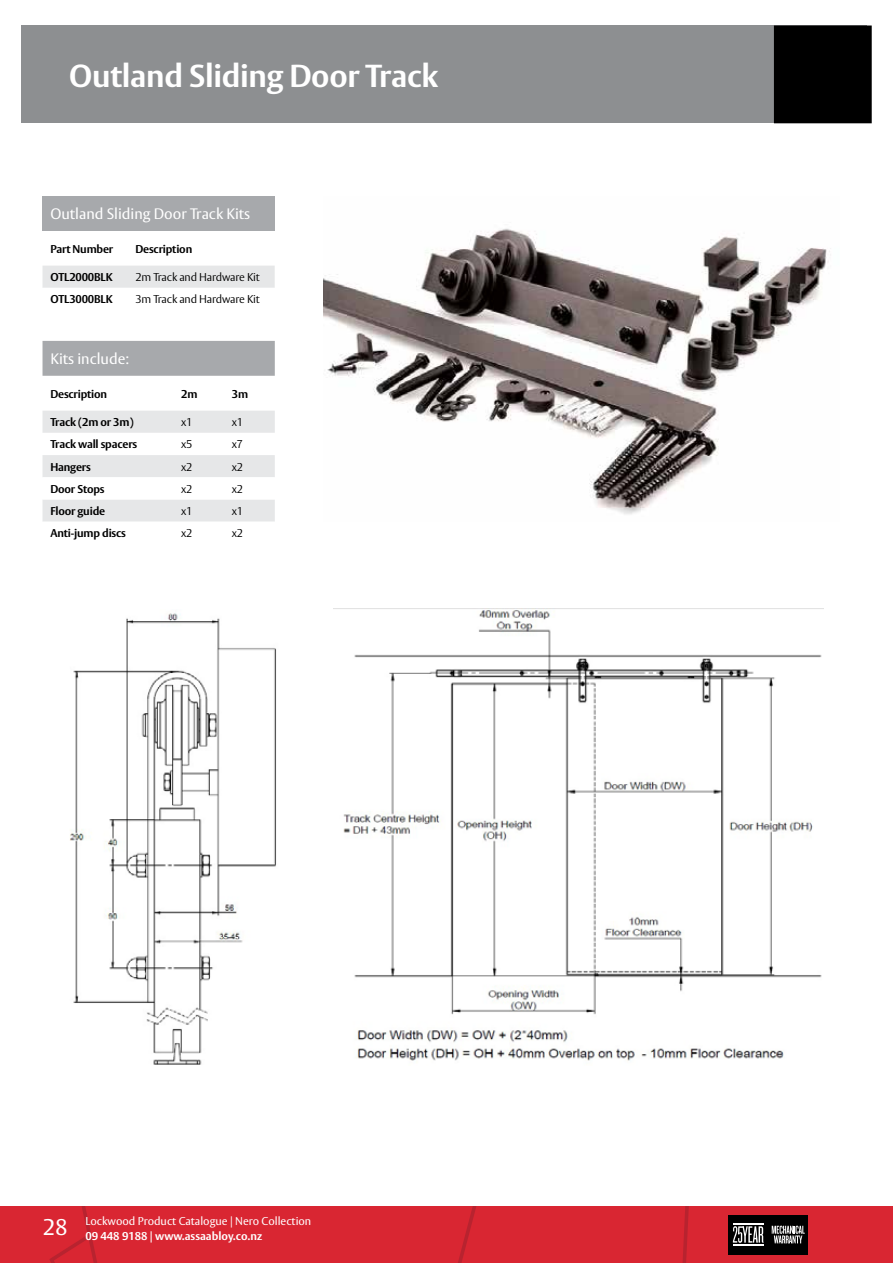
<style>
.page{position:relative;width:893px;height:1263px;background:#fff}
.page>*{position:absolute;margin:0;border:0;box-sizing:border-box;transform-origin:0 0}
.t1{font:700 31.5px "ASSA Vesta";letter-spacing:-.01em;color:#fff}
.t2{font:22.5px "ASSA Vesta";color:#fff}
.t3{font:15px "ASSA Vesta";color:#fff}
.t4{font:700 11.25px "ASSA Vesta";letter-spacing:-.015em;color:#000}
.t5{font:300 11.25px "ASSA Vesta";letter-spacing:-.015em;color:#000}
.t6{font:11.25px "ASSA Vesta";color:#fff}
.t7{font:700 11.25px "ASSA Vesta";color:#fff}
</style>
<div class="page">
<div style="left:0;top:1206px;width:893px;height:57px;background:#d92632"></div>
<svg style="left:57px;top:1206px;width:37px;height:34px"></svg>
<div style="left:728px;top:1215px;width:40px;height:40px;background:#000"></div>
<div style="left:768px;top:1215px;width:40px;height:40px;background:#000"></div>
<svg style="left:772px;top:1225px;width:33px;height:18px"></svg>
<svg style="left:733px;top:1226px;width:30px;height:17px"></svg>
<hr style="left:733px;top:1224px;width:30px;height:1px;background:#fff">
<hr style="left:733px;top:1244px;width:30px;height:1px;background:#fff">
<div style="left:21px;top:26px;width:846px;height:97px;background:#8d8f91"></div>
<div style="left:774px;top:26px;width:98px;height:97px;background:#000"></div>
<div style="left:43px;top:196px;width:232px;height:35px;background:#a7a9ac"></div>
<div style="left:43px;top:266px;width:232px;height:22px;background:#e6e7e8"></div>
<div style="left:43px;top:341px;width:232px;height:35px;background:#a7a9ac"></div>
<svg style="left:43px;top:411px;width:232px;height:111px"></svg>
<img style="left:323px;top:228px;width:508px;height:286px">
<img style="left:70px;top:613px;width:206px;height:452px">
<img style="left:334px;top:608px;width:490px;height:453px">
<h1 class="t1" style="left:69px;top:56px;width:370px">Outland Sliding Door Track</h1>
<h3 class="t3" style="left:50px;top:205px;width:201px">Outland Sliding Door Track Kits</h3>
<p class="t4" style="left:50px;top:242px;width:64px">Part Number</p>
<p class="t4" style="left:135px;top:242px;width:58px">Description</p>
<p class="t4" style="left:50px;top:270px;width:64px">OTL2000BLK</p>
<p class="t5" style="left:135px;top:270px;width:126px">2m Track and Hardware Kit</p>
<p class="t4" style="left:50px;top:292px;width:64px">OTL3000BLK</p>
<p class="t5" style="left:135px;top:293px;width:126px">3m Track and Hardware Kit</p>
<h3 class="t3" style="left:50px;top:350px;width:80px">Kits include:</h3>
<p class="t4" style="left:50px;top:387px;width:58px">Description</p>
<p class="t4" style="left:181px;top:387px;width:18px">2m</p>
<p class="t4" style="left:232px;top:387px;width:18px">3m</p>
<p class="t4" style="left:50px;top:415px;width:85px">Track (2m or 3m)</p>
<p class="t5" style="left:181px;top:415px;width:13px">x1</p>
<p class="t5" style="left:232px;top:415px;width:13px">x1</p>
<p class="t4" style="left:50px;top:437px;width:88px">Track wall spacers</p>
<p class="t5" style="left:181px;top:438px;width:13px">x5</p>
<p class="t5" style="left:232px;top:438px;width:13px">x7</p>
<p class="t4" style="left:50px;top:460px;width:42px">Hangers</p>
<p class="t5" style="left:181px;top:460px;width:13px">x2</p>
<p class="t5" style="left:232px;top:460px;width:13px">x2</p>
<p class="t4" style="left:50px;top:482px;width:56px">Door Stops</p>
<p class="t5" style="left:181px;top:482px;width:13px">x2</p>
<p class="t5" style="left:232px;top:482px;width:13px">x2</p>
<p class="t4" style="left:50px;top:504px;width:56px">Floor guide</p>
<p class="t5" style="left:181px;top:504px;width:13px">x1</p>
<p class="t5" style="left:232px;top:504px;width:13px">x1</p>
<p class="t4" style="left:50px;top:526px;width:77px">Anti-jump discs</p>
<p class="t5" style="left:181px;top:526px;width:13px">x2</p>
<p class="t5" style="left:232px;top:526px;width:13px">x2</p>
<h2 class="t2" style="left:43px;top:1214px;width:26px">28</h2>
<p class="t6" style="left:85px;top:1214px;width:227px">Lockwood Product Catalogue | Nero Collection</p>
<p class="t7" style="left:85px;top:1229px;width:178px">09 448 9188 | www.assaabloy.co.nz</p>
</div>
